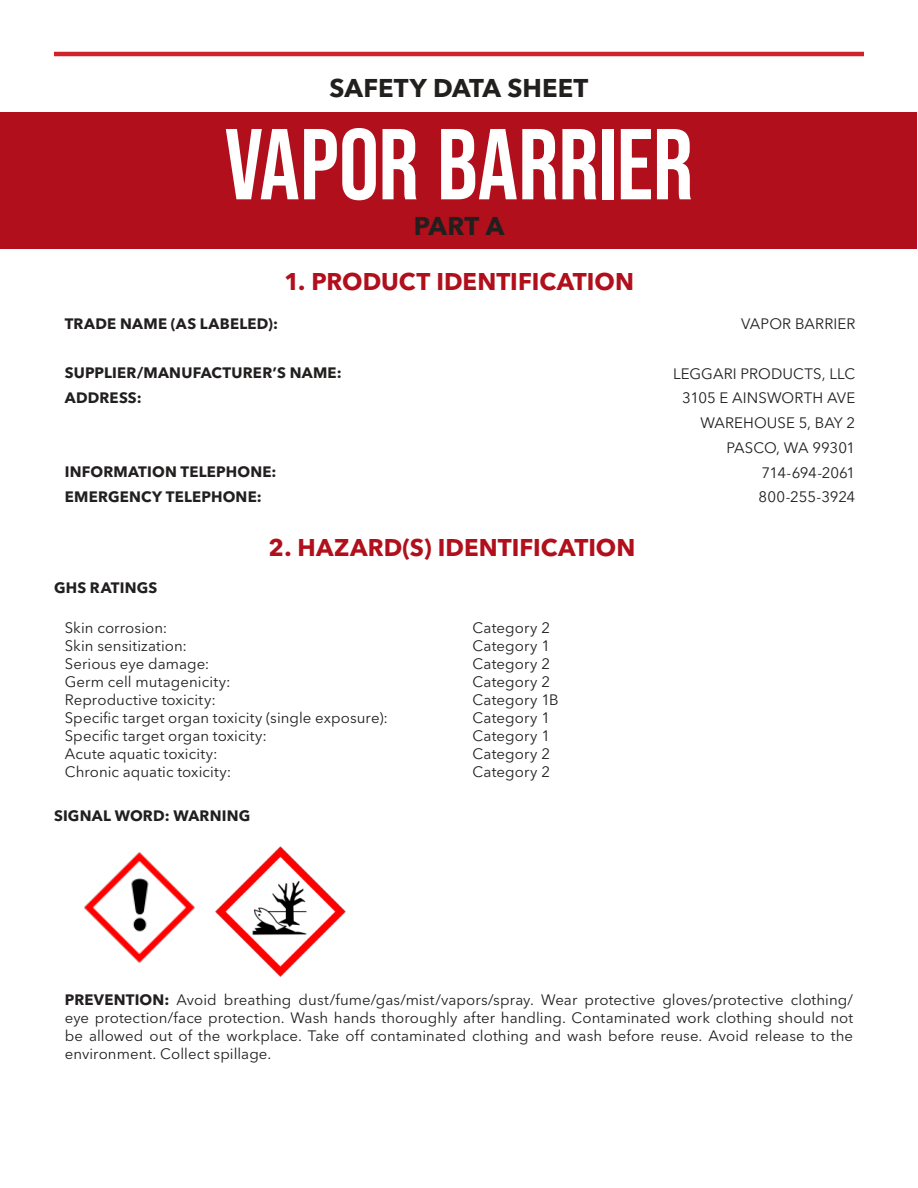
<style>
.page{position:relative;width:918px;height:1188px;background:#fff}
.page>*{position:absolute;margin:0;border:0;box-sizing:border-box;transform-origin:0 0}
.t1{font:100.5px "Bebas Neue";letter-spacing:-.005em;color:#fff}
.t2{font:700 25.5px "Avenir Next LT Pro";letter-spacing:.005em;color:#221f1f}
.t3{font:700 24px "Avenir Next LT Pro";color:#b00f1b}
.t4{font:15px/18px "Avenir Next LT Pro";letter-spacing:.005em;color:#221f1f}
.t5{font:700 15px/24.8px "Avenir Next LT Pro";letter-spacing:.01em;color:#221f1f}
.s1{font-weight:700}
</style>
<div class="page">
<div style="left:1px;top:112px;width:916px;height:136px;background:#b00f1b"></div>
<hr style="left:54px;top:52px;width:810px;height:4px;background:#d12229">
<img style="left:84px;top:852px;width:111px;height:111px">
<img style="left:215px;top:846px;width:131px;height:131px">
<h2 class="t2" style="left:330px;top:77px;width:260px">SAFETY DATA SHEET</h2>
<h1 class="t1" style="left:225px;top:106px;width:470px">VAPOR BARRIER</h1>
<h2 class="t2" style="left:414px;top:216px;width:92px">PART A</h2>
<h3 class="t3" style="left:284px;top:272px;width:351px">1. PRODUCT IDENTIFICATION</h3>
<p class="t5" style="left:65px;top:313px;width:215px">TRADE NAME (AS LABELED):</p>
<p class="t5" style="left:65px;top:362px;width:279px">SUPPLIER/MANUFACTURER’S NAME:<br>ADDRESS:</p>
<p class="t5" style="left:65px;top:461px;width:213px">INFORMATION TELEPHONE:<br>EMERGENCY TELEPHONE:</p>
<h3 class="t3" style="left:269px;top:537px;width:368px">2. HAZARD(S) IDENTIFICATION</h3>
<p class="t5" style="left:54px;top:577px;width:105px">GHS RATINGS</p>
<p class="t4" style="left:65px;top:620px;width:325px">Skin corrosion:<br>Skin sensitization:<br>Serious eye damage:<br>Germ cell mutagenicity:<br>Reproductive toxicity:<br>Specific target organ toxicity (single exposure):<br>Specific target organ toxicity:<br>Acute aquatic toxicity:<br>Chronic aquatic toxicity:</p>
<p class="t4" style="left:472px;top:620px;width:88px">Category 2<br>Category 1<br>Category 2<br>Category 2<br>Category 1B<br>Category 1<br>Category 1<br>Category 2<br>Category 2</p>
<p class="t5" style="left:54px;top:805px;width:198px">SIGNAL WORD: WARNING</p>
<p class="t4" style="left:741px;top:316px;width:116px">VAPOR BARRIER</p>
<p class="t4" style="left:673px;top:362px;width:184px;line-height:24.8px;text-align:right">LEGGARI PRODUCTS, LLC<br>3105 E AINSWORTH AVE<br>WAREHOUSE 5, BAY 2<br>PASCO, WA 99301<br>714-694-2061<br>800-255-3924</p>
<p class="t4" style="left:65px;top:992px;width:790px;text-align:justify"><span class="s1">PREVENTION:</span> Avoid breathing dust/fume/gas/mist/vapors/spray. Wear protective gloves/protective clothing/ eye protection/face protection. Wash hands thoroughly after handling. Contaminated work clothing should not be allowed out of the workplace. Take off contaminated clothing and wash before reuse. Avoid release to the environment. Collect spillage.</p>
</div>
